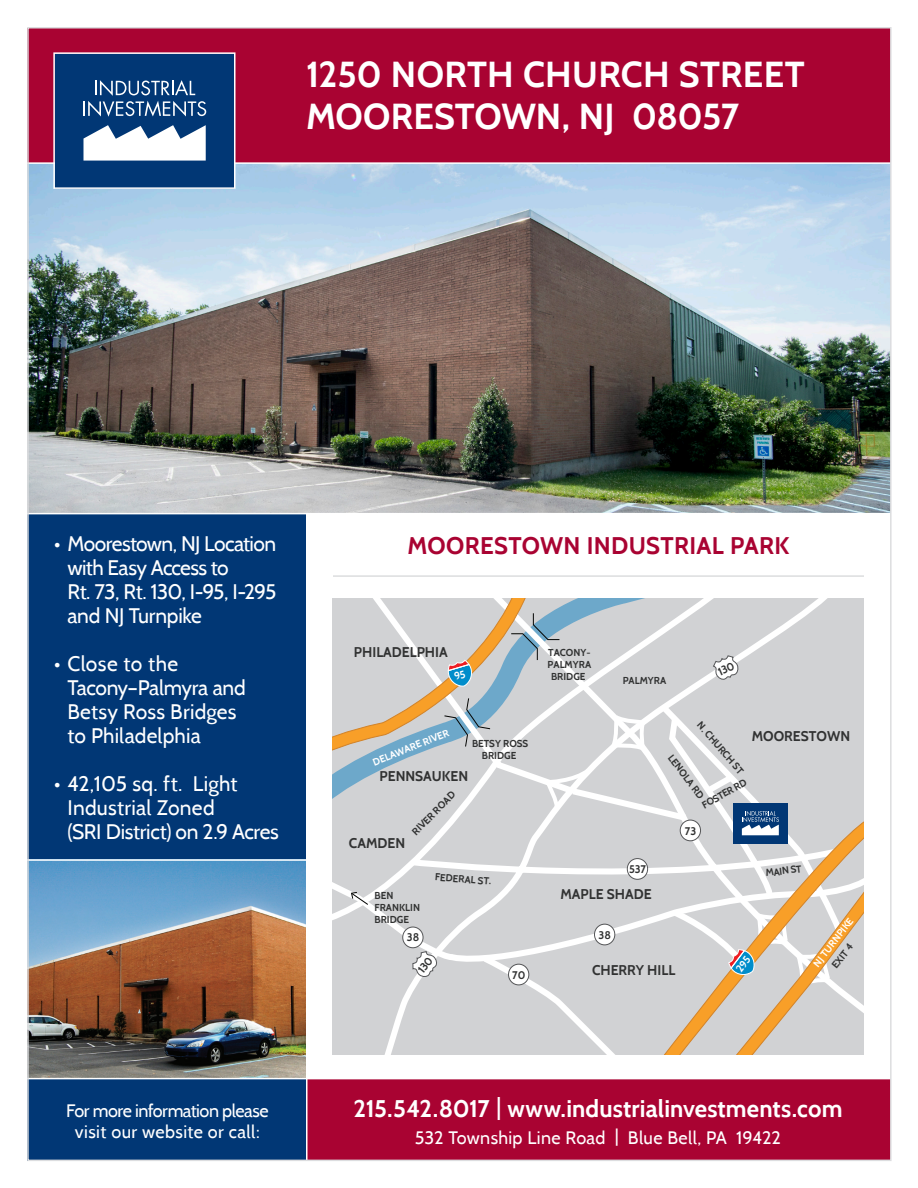
<style>
.page{position:relative;width:918px;height:1188px;background:#fff}
.page>*{position:absolute;margin:0;border:0;box-sizing:border-box;transform-origin:0 0}
.t1{font:700 36px/42px "Cabin";color:#fff}
.t2{font:700 24px "Cabin";letter-spacing:.005em;color:#fff}
.t3{font:700 24px "Cabin";letter-spacing:.015em;color:#a90332}
.t4{font:21px/24px "Cabin";letter-spacing:-.015em;color:#fff}
.t5{font:21px/24px "Cabin";letter-spacing:.005em;color:#fff}
.t6{font:18px/21.6px "Cabin";letter-spacing:-.025em;color:#fff;text-align:center}
.t7{font:18px "Cabin";letter-spacing:.01em;color:#fff}
.t8{font:700 14.1px "Cabin";color:#313232}
.t9{font:700 11.1px "Cabin";letter-spacing:.01em;color:#303131}
.t10{font:700 10.05px/12.1px "Cabin";color:#313232;text-align:center}
.t11{font:700 10.05px "Cabin";color:#fff}
.t12{font:700 9.9px "Cabin";color:#313232}
.t13{font:700 9.9px "Cabin";color:#fff}
.s1{font-weight:400}
</style>
<div class="page">
<img style="left:30px;top:164px;width:859px;height:349px">
<div style="left:28px;top:514px;width:278px;height:565px;background:#013775"></div>
<div style="left:28px;top:541px;width:278px;height:619px;background:#013775"></div>
<img style="left:30px;top:861px;width:276px;height:217px">
<div style="left:28px;top:28px;width:863px;height:135px;background:#a90332"></div>
<div style="left:306px;top:1079px;width:585px;height:81px;background:#a90332"></div>
<hr style="left:306px;top:514px;width:2px;height:650px;background:#fff">
<hr style="left:0;top:162px;width:918px;height:2px;background:#fff">
<svg style="left:354px;top:599px;width:510px;height:456px;background:#cbd1d5"></svg>
<svg style="left:333px;top:599px;width:194px;height:407px;background:#cbccc9"></svg>
<svg style="left:333px;top:819px;width:110px;height:153px;background:#d5d5d7"></svg>
<div style="left:403px;top:927px;width:20px;height:21px;background:#fff;border-radius:50%"></div>
<div style="left:402px;top:927px;width:21px;height:21px;border:1px solid #565759;border-radius:50%"></div>
<svg style="left:350px;top:892px;width:19px;height:14px"></svg>
<hr style="left:333px;top:575px;width:531px;height:2px;background:#dcdddf">
<div style="left:55px;top:54px;width:180px;height:134px;background:#013775"></div>
<svg style="left:84px;top:80px;width:122px;height:37px"></svg>
<svg style="left:83px;top:125px;width:123px;height:36px"></svg>
<div style="left:53px;top:52px;width:183px;height:137px;border:2px solid #fff"></div>
<hr style="left:10px;top:1078px;width:881px;height:1px;background:#fff">
<hr style="left:10px;top:859px;width:303px;height:2px;background:#fff">
<svg style="left:412px;top:951px;width:25px;height:27px"></svg>
<svg style="left:443px;top:612px;width:421px;height:443px;background:#d2d1d0"></svg>
<p class="t1" style="left:306px;top:54px;width:500px">1250 NORTH CHURCH STREET<br>MOORESTOWN, NJ 08057</p>
<p class="t4" style="left:68px;top:531px;width:210px;text-indent:-14px">• Moorestown, NJ Location with Easy Access to<br>Rt. 73, Rt. 130, I-95, I-295 and NJ Turnpike</p>
<p class="t5" style="left:68px;top:651px;width:180px;text-indent:-14px">• Close to the<br>Tacony–Palmyra and<br>Betsy Ross Bridges to Philadelphia</p>
<p class="t4" style="left:68px;top:771px;width:213px;text-indent:-14px">• 42,105 sq. ft. Light<br>Industrial Zoned<br>(SRI District) on 2.9 Acres</p>
<p class="t3" style="left:407px;top:531px;width:383px">MOORESTOWN INDUSTRIAL PARK</p>
<p class="t8" style="left:354px;top:644px;width:95px">PHILADELPHIA</p>
<p class="t11" style="left:371px;top:757px;width:83px;rotate:-22deg">DELAWARE RIVER</p>
<p class="t10" style="left:472px;top:737px;width:58px">BETSY ROSS<br>BRIDGE</p>
<p class="t8" style="left:380px;top:767px;width:90px">PENNSAUKEN</p>
<p class="t10" style="left:409px;top:829px;width:59px;rotate:-46deg">RIVER ROAD</p>
<p class="t8" style="left:349px;top:835px;width:58px">CAMDEN</p>
<p class="t10" style="left:375px;top:889px;width:47px;text-align:left">BEN<br>FRANKLIN<br>BRIDGE</p>
<p class="t9" style="left:407px;top:931px;width:14px">38</p>
<p class="t10" style="left:435px;top:871px;width:58px;rotate:4deg">FEDERAL ST.</p>
<p class="t9" style="left:512px;top:968px;width:15px">70</p>
<p class="t10" style="left:548px;top:646px;width:45px">TACONY-<br>PALMYRA<br>BRIDGE</p>
<p class="t10" style="left:623px;top:674px;width:45px">PALMYRA</p>
<p class="t10" style="left:704px;top:719px;width:67px;rotate:49deg">N. CHURCH ST</p>
<p class="t8" style="left:752px;top:728px;width:100px">MOORESTOWN</p>
<p class="t12" style="left:675px;top:752px;width:54px;rotate:53deg">LENOLA RD</p>
<p class="t10" style="left:700px;top:801px;width:51px;rotate:-30deg">FOSTER RD</p>
<p class="t9" style="left:629px;top:862px;width:18px">537</p>
<p class="t9" style="left:685px;top:824px;width:13px">73</p>
<p class="t10" style="left:765px;top:867px;width:38px;rotate:-7deg">MAIN ST</p>
<p class="t8" style="left:560px;top:885px;width:93px">MAPLE SHADE</p>
<p class="t9" style="left:599px;top:928px;width:14px">38</p>
<p class="t8" style="left:592px;top:961px;width:85px">CHERRY HILL</p>
<p class="t13" style="left:810px;top:962px;width:60px;rotate:-52deg">NJ TURNPIKE</p>
<p class="t12" style="left:829px;top:963px;width:30px;rotate:-52deg">EXIT 4</p>
<p class="t6" style="left:66px;top:1100px;width:204px">For more information please visit our website or call:</p>
<p class="t2" style="left:353px;top:1094px;width:491px">215.542.8017 <span class="s1">|</span> www.industrialinvestments.com</p>
<p class="t7" style="left:415px;top:1126px;width:368px">532 Township Line Road | Blue Bell, PA 19422</p>
</div>
